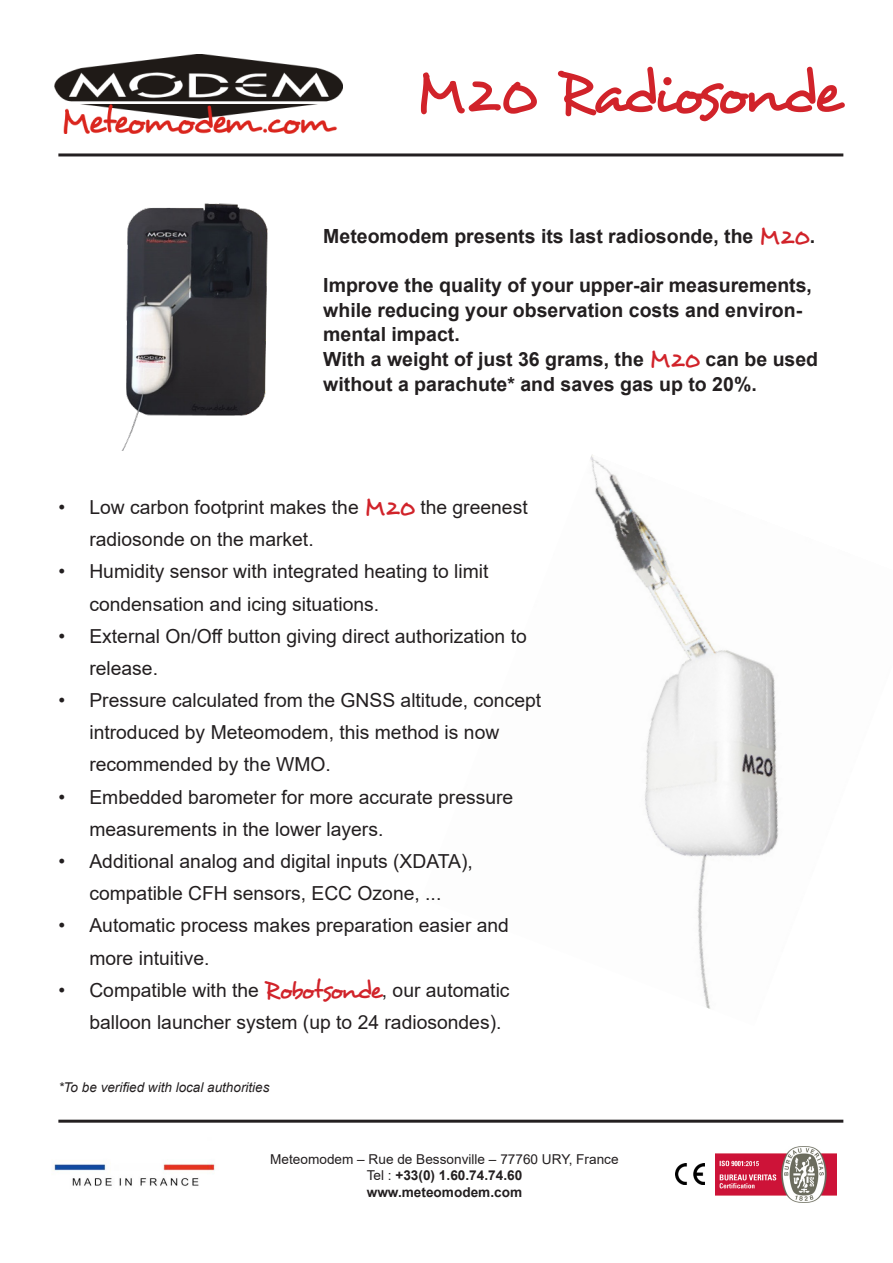
<style>
.page{position:relative;width:893px;height:1263px;background:#fff}
.page>*{position:absolute;margin:0;border:0;box-sizing:border-box;transform-origin:0 0}
.t1{font:61.5px "Desyrel";letter-spacing:-.075em;color:#d1232a}
.paragraphe_leaflet{font:700 19.5px/24.6px "Arial";color:#231f20}
.t2{font:19.35px/32.2px "Arial";color:#231f20}
.t3{font:13.65px "Arial";color:#231f20}
.t4{font:700 13.65px "Arial";color:#231f20}
.t5{font:italic 13.5px "Arial";color:#231f20}
.s1{font-family:"Desyrel";font-weight:400;font-size:25.5px;color:#d1232a}
.s2{font-family:"Desyrel";font-size:25.5px;color:#d1232a}
.s3{font-weight:400}
</style>
<div class="page">
<img style="left:54px;top:54px;width:288px;height:80px">
<div style="left:58px;top:153px;width:785px;height:3px;border:2px solid #231f20"></div>
<div style="left:58px;top:1120px;width:785px;height:3px;border:2px solid #231f20"></div>
<img style="left:54px;top:1163px;width:161px;height:23px">
<img style="left:716px;top:1146px;width:121px;height:56px">
<img style="left:675px;top:1164px;width:29px;height:21px">
<img style="left:590px;top:454px;width:189px;height:555px">
<img style="left:121px;top:204px;width:147px;height:247px">
<p class="t1" style="left:415px;top:54px;width:428px">M20 Radiosonde</p>
<p class="paragraphe_leaflet" style="left:323px;top:224px;width:493px">Meteomodem presents its last radiosonde, the <span class="s1">M20</span>.</p>
<p class="paragraphe_leaflet" style="left:323px;top:273px;width:490px">Improve the quality of your upper-air measurements, while reducing your observation costs and environ&shy;mental impact.</p>
<p class="paragraphe_leaflet" style="left:323px;top:347px;width:496px">With a weight of just 36 grams, the <span class="s1">M20</span> can be used without a parachute* and saves gas up to 20%.</p>
<p class="t2" style="left:89px;top:491px;width:440px;text-indent:-31px">• Low carbon footprint makes the <span class="s2">M20</span> the greenest radiosonde on the market.</p>
<p class="t2" style="left:89px;top:555px;width:401px;text-indent:-31px">• Humidity sensor with integrated heating to limit condensation and icing situations.</p>
<p class="t2" style="left:89px;top:620px;width:439px;text-indent:-31px">• External On/Off button giving direct authorization to release.</p>
<p class="t2" style="left:89px;top:684px;width:453px;text-indent:-31px">• Pressure calculated from the GNSS altitude, concept introduced by Meteomodem, this method is now recommended by the WMO.</p>
<p class="t2" style="left:89px;top:780px;width:425px;text-indent:-31px">• Embedded barometer for more accurate pressure measurements in the lower layers.</p>
<p class="t2" style="left:58px;top:845px;width:416px;text-align:center">• Additional analog and digital inputs (XDATA), compatible CFH sensors, ECC Ozone, ...</p>
<p class="t2" style="left:89px;top:909px;width:421px;text-indent:-31px">• Automatic process makes preparation easier and more intuitive.</p>
<p class="t2" style="left:89px;top:974px;width:422px;text-indent:-31px">• Compatible with the <span class="s2">Robotsonde</span>, our automatic balloon launcher system (up to 24 radiosondes).</p>
<p class="t5" style="left:58px;top:1079px;width:213px">*To be verified with local authorities</p>
<p class="t3" style="left:270px;top:1150px;width:350px">Meteomodem – Rue de Bessonville – 77760 URY, France</p>
<p class="t4" style="left:367px;top:1166px;width:157px"><span class="s3">Tel :</span> +33(0) 1.60.74.74.60</p>
<p class="t4" style="left:367px;top:1182px;width:157px">www.meteomodem.com</p>
</div>
